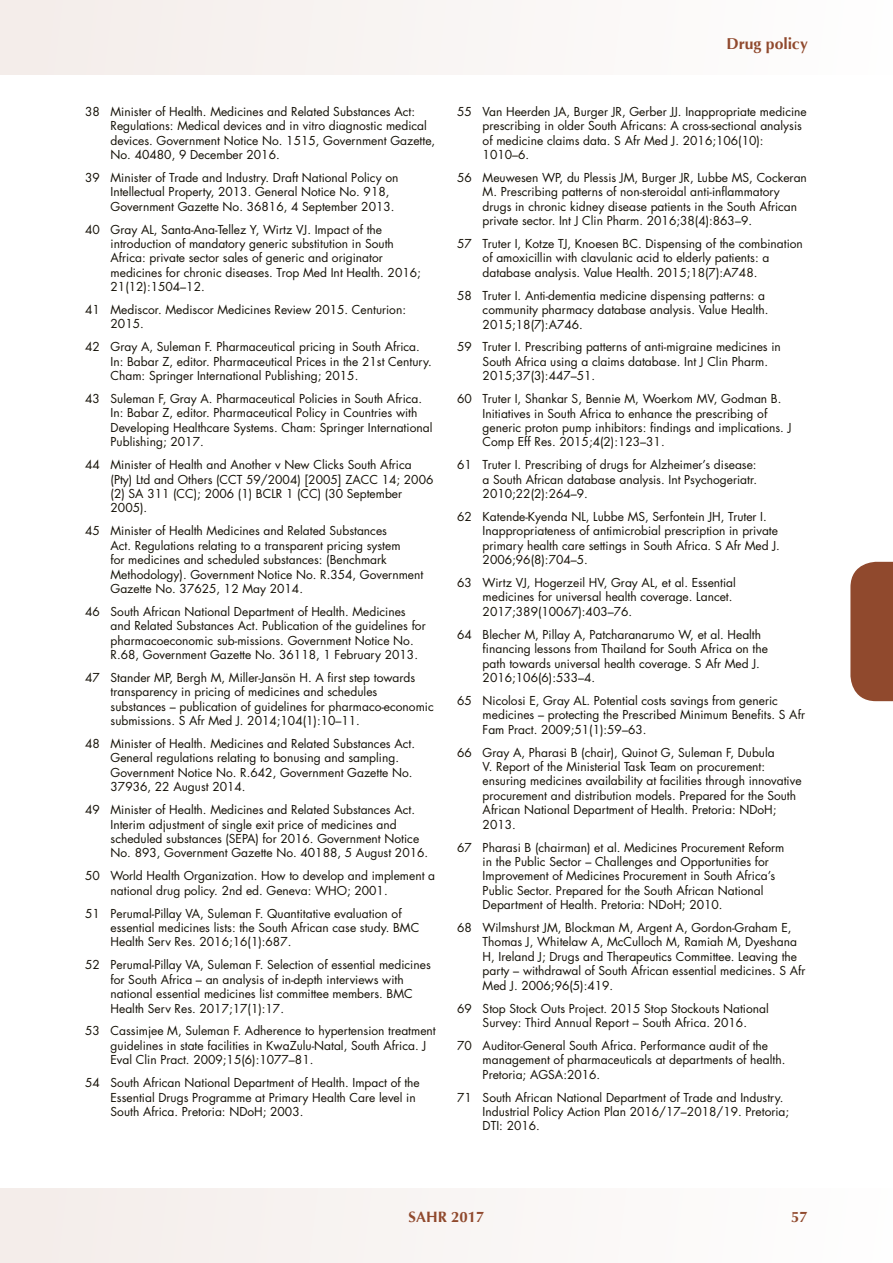
<style>
.page{position:relative;width:893px;height:1263px;background:#fff}
.page>*{position:absolute;margin:0;border:0;box-sizing:border-box;transform-origin:0 0}
.t1{font:700 15.75px "Optima";color:#90492d}
.t2{font:700 15px "Optima";color:#90492d}
.t3{font:12px/14.4px "Futura";color:#141006}
</style>
<div class="page">
<div style="left:0;top:0;width:893px;height:74px;background:#f9f5f4"></div>
<div style="left:850px;top:562px;width:43px;height:139px;background:#90492d"></div>
<div style="left:0;top:1188px;width:893px;height:75px;background:#f9f5f4"></div>
<p class="t3" style="left:111px;top:104px;width:326px;text-indent:-26px">38 Minister of Health. Medicines and Related Substances Act:<br>Regulations: Medical devices and in vitro diagnostic medical devices. Government Notice No. 1515, Government Gazette, No. 40480, 9 December 2016.</p>
<p class="t3" style="left:111px;top:170px;width:289px;text-indent:-26px">39 Minister of Trade and Industry. Draft National Policy on<br>Intellectual Property, 2013. General Notice No. 918,<br>Government Gazette No. 36816, 4 September 2013.</p>
<p class="t3" style="left:111px;top:222px;width:312px;text-indent:-26px">40 Gray AL, Santa-Ana-Tellez Y, Wirtz VJ. Impact of the introduction of mandatory generic substitution in South Africa: private sector sales of generic and originator medicines for chronic diseases. Trop Med Int Health. 2016; 21(12):1504–12.</p>
<p class="t3" style="left:111px;top:302px;width:297px;text-indent:-26px">41 Mediscor. Mediscor Medicines Review 2015. Centurion:<br>2015.</p>
<p class="t3" style="left:111px;top:340px;width:323px;text-indent:-26px">42 Gray A, Suleman F. Pharmaceutical pricing in South Africa.<br>In: Babar Z, editor. Pharmaceutical Prices in the 21st Century.<br>Cham: Springer International Publishing; 2015.</p>
<p class="t3" style="left:111px;top:391px;width:323px;text-indent:-26px">43 Suleman F, Gray A. Pharmaceutical Policies in South Africa.<br>In: Babar Z, editor. Pharmaceutical Policy in Countries with Developing Healthcare Systems. Cham: Springer International Publishing; 2017.</p>
<p class="t3" style="left:111px;top:457px;width:324px;text-indent:-26px">44 Minister of Health and Another v New Clicks South Africa (Pty) Ltd and Others (CCT 59/2004) [2005] ZACC 14; 2006 (2) SA 311 (CC); 2006 (1) BCLR 1 (CC) (30 September 2005).</p>
<p class="t3" style="left:111px;top:523px;width:314px;text-indent:-26px">45 Minister of Health Medicines and Related Substances<br>Act. Regulations relating to a transparent pricing system<br>for medicines and scheduled substances: (Benchmark Methodology). Government Notice No. R.354, Government Gazette No. 37625, 12 May 2014.</p>
<p class="t3" style="left:111px;top:604px;width:317px;text-indent:-26px">46 South African National Department of Health. Medicines and Related Substances Act. Publication of the guidelines for pharmacoeconomic sub-missions. Government Notice No.<br>R.68, Government Gazette No. 36118, 1 February 2013.</p>
<p class="t3" style="left:111px;top:670px;width:325px;text-indent:-26px">47 Stander MP, Bergh M, Miller-Jansön H. A first step towards transparency in pricing of medicines and schedules substances – publication of guidelines for pharmaco-economic submissions. S Afr Med J. 2014;104(1):10–11.</p>
<p class="t3" style="left:111px;top:736px;width:306px;text-indent:-26px">48 Minister of Health. Medicines and Related Substances Act.<br>General regulations relating to bonusing and sampling.<br>Government Notice No. R.642, Government Gazette No.<br>37936, 22 August 2014.</p>
<p class="t3" style="left:111px;top:802px;width:319px;text-indent:-26px">49 Minister of Health. Medicines and Related Substances Act.<br>Interim adjustment of single exit price of medicines and scheduled substances (SEPA) for 2016. Government Notice No. 893, Government Gazette No. 40188, 5 August 2016.</p>
<p class="t3" style="left:111px;top:868px;width:326px;text-indent:-26px">50 World Health Organization. How to develop and implement a national drug policy. 2nd ed. Geneva: WHO; 2001.</p>
<p class="t3" style="left:111px;top:906px;width:310px;text-indent:-26px">51 Perumal-Pillay VA, Suleman F. Quantitative evaluation of essential medicines lists: the South African case study. BMC<br>Health Serv Res. 2016;16(1):687.</p>
<p class="t3" style="left:111px;top:957px;width:322px;text-indent:-26px">52 Perumal-Pillay VA, Suleman F. Selection of essential medicines for South Africa – an analysis of in-depth interviews with national essential medicines list committee members. BMC Health Serv Res. 2017;17(1):17.</p>
<p class="t3" style="left:111px;top:1024px;width:327px;text-indent:-26px">53 Cassimjee M, Suleman F. Adherence to hypertension treatment guidelines in state facilities in KwaZulu-Natal, South Africa. J<br>Eval Clin Pract. 2009;15(6):1077–81.</p>
<p class="t3" style="left:111px;top:1075px;width:311px;text-indent:-26px">54 South African National Department of Health. Impact of the<br>Essential Drugs Programme at Primary Health Care level in<br>South Africa. Pretoria: NDoH; 2003.</p>
<h1 class="t1" style="left:726px;top:34px;width:83px">Drug policy</h1>
<p class="t3" style="left:483px;top:104px;width:326px;text-indent:-26px">55 Van Heerden JA, Burger JR, Gerber JJ. Inappropriate medicine prescribing in older South Africans: A cross-sectional analysis of medicine claims data. S Afr Med J. 2016;106(10):<br>1010–6.</p>
<p class="t3" style="left:483px;top:170px;width:326px;text-indent:-26px">56 Meuwesen WP, du Plessis JM, Burger JR, Lubbe MS, Cockeran M. Prescribing patterns of non-steroidal anti-inflammatory drugs in chronic kidney disease patients in the South African private sector. Int J Clin Pharm. 2016;38(4):863–9.</p>
<p class="t3" style="left:483px;top:236px;width:322px;text-indent:-26px">57 Truter I, Kotze TJ, Knoesen BC. Dispensing of the combination of amoxicillin with clavulanic acid to elderly patients: a database analysis. Value Health. 2015;18(7):A748.</p>
<p class="t3" style="left:483px;top:288px;width:287px;text-indent:-26px">58 Truter I. Anti-dementia medicine dispensing patterns: a community pharmacy database analysis. Value Health.<br>2015;18(7):A746.</p>
<p class="t3" style="left:483px;top:340px;width:300px;text-indent:-26px">59 Truter I. Prescribing patterns of anti-migraine medicines in<br>South Africa using a claims database. Int J Clin Pharm.<br>2015;37(3):447–51.</p>
<p class="t3" style="left:483px;top:391px;width:310px;text-indent:-26px">60 Truter I, Shankar S, Bennie M, Woerkom MV, Godman B.<br>Initiatives in South Africa to enhance the prescribing of generic proton pump inhibitors: findings and implications. J Comp Eff Res. 2015;4(2):123–31.</p>
<p class="t3" style="left:483px;top:457px;width:276px;text-align:justify;text-indent:-26px">61 Truter I. Prescribing of drugs for Alzheimer’s disease: a South African database analysis. Int Psychogeriatr.<br>2010;22(2):264–9.</p>
<p class="t3" style="left:483px;top:509px;width:299px;text-indent:-26px">62 Katende-Kyenda NL, Lubbe MS, Serfontein JH, Truter I.<br>Inappropriateness of antimicrobial prescription in private primary health care settings in South Africa. S Afr Med J.<br>2006;96(8):704–5.</p>
<p class="t3" style="left:483px;top:575px;width:255px;text-indent:-26px">63 Wirtz VJ, Hogerzeil HV, Gray AL, et al. Essential medicines for universal health coverage. Lancet.<br>2017;389(10067):403–76.</p>
<p class="t3" style="left:483px;top:627px;width:287px;text-indent:-26px">64 Blecher M, Pillay A, Patcharanarumo W, et al. Health financing lessons from Thailand for South Africa on the path towards universal health coverage. S Afr Med J.<br>2016;106(6):533–4.</p>
<p class="t3" style="left:483px;top:693px;width:324px;text-indent:-26px">65 Nicolosi E, Gray AL. Potential costs savings from generic medicines – protecting the Prescribed Minimum Benefits. S Afr<br>Fam Pract. 2009;51(1):59–63.</p>
<p class="t3" style="left:483px;top:745px;width:320px;text-indent:-26px">66 Gray A, Pharasi B (chair), Quinot G, Suleman F, Dubula<br>V. Report of the Ministerial Task Team on procurement: ensuring medicines availability at facilities through innovative procurement and distribution models. Prepared for the South African National Department of Health. Pretoria: NDoH; 2013.</p>
<p class="t3" style="left:483px;top:840px;width:303px;text-indent:-26px">67 Pharasi B (chairman) et al. Medicines Procurement Reform in the Public Sector – Challenges and Opportunities for Improvement of Medicines Procurement in South Africa’s Public Sector. Prepared for the South African National Department of Health. Pretoria: NDoH; 2010.</p>
<p class="t3" style="left:483px;top:920px;width:324px;text-indent:-26px">68 Wilmshurst JM, Blockman M, Argent A, Gordon-Graham E, Thomas J, Whitelaw A, McCulloch M, Ramiah M, Dyeshana H, Ireland J; Drugs and Therapeutics Committee. Leaving the party – withdrawal of South African essential medicines. S Afr Med J. 2006;96(5):419.</p>
<p class="t3" style="left:457px;top:1001px;width:313px;text-align:center">69 Stop Stock Outs Project. 2015 Stop Stockouts National<br>Survey: Third Annual Report – South Africa. 2016.</p>
<p class="t3" style="left:483px;top:1038px;width:304px;text-indent:-26px">70 Auditor-General South Africa. Performance audit of the management of pharmaceuticals at departments of health.<br>Pretoria; AGSA:2016.</p>
<p class="t3" style="left:483px;top:1090px;width:308px;text-indent:-26px">71 South African National Department of Trade and Industry.<br>Industrial Policy Action Plan 2016/17–2018/19. Pretoria;<br>DTI: 2016.</p>
<p class="t2" style="left:409px;top:1208px;width:77px">SAHR 2017</p>
<p class="t2" style="left:791px;top:1208px;width:18px">57</p>
</div>
